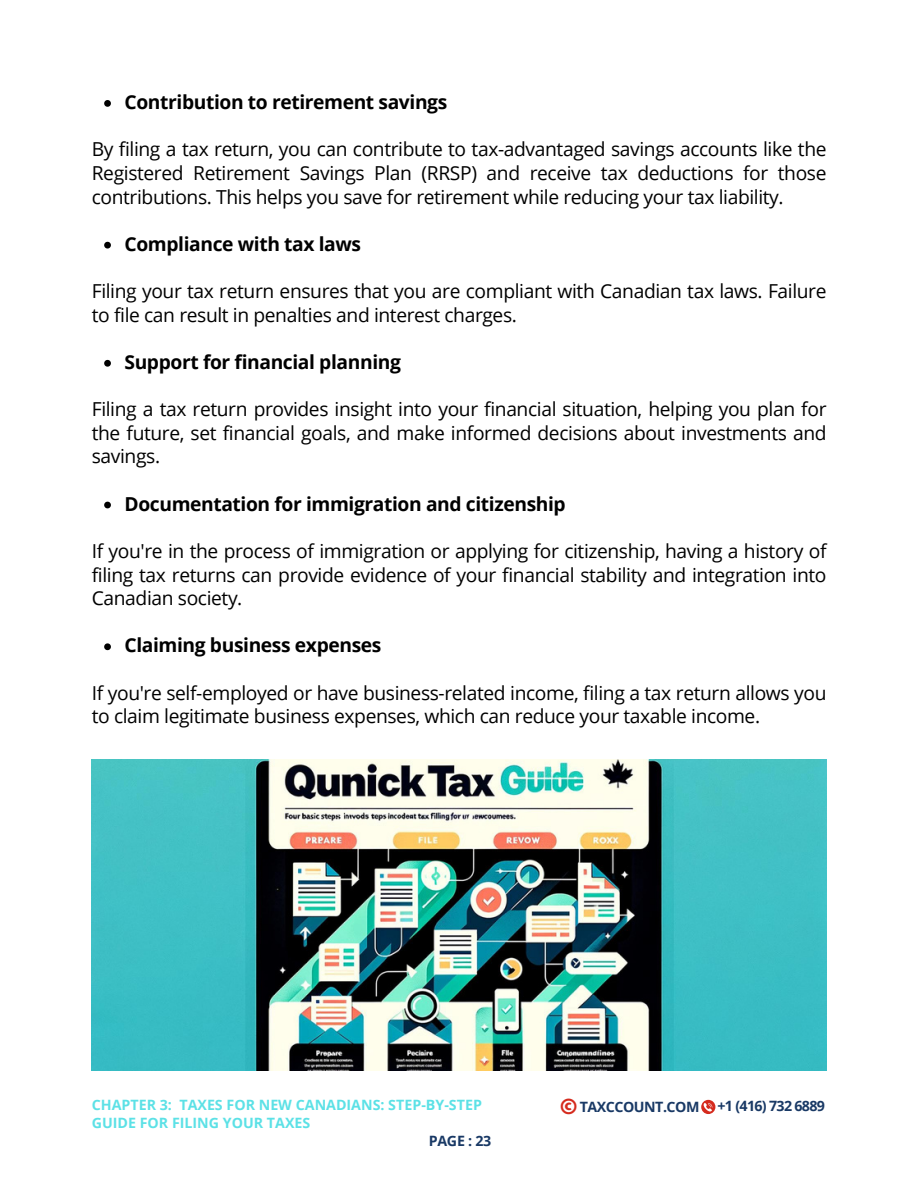
<style>
.page{position:relative;width:918px;height:1188px;background:#fff}
.page>*{position:absolute;margin:0;border:0;box-sizing:border-box;transform-origin:0 0}
.t1{font:19.2px/23.7px "Open Sans";letter-spacing:-.02em;color:#000;text-align:justify}
.t2{font:700 19.2px "Open Sans";letter-spacing:-.02em;color:#000}
.t3{font:700 14.25px/18px "Open Sans";color:#5ce1e6}
.t4{font:700 14.25px "Open Sans";letter-spacing:-.035em;color:#193965}
.s1{font-family:"League Spartan";font-size:18.3px;color:#d52b1e}
</style>
<div class="page">
<svg style="left:104px;top:100px;width:7px;height:7px"></svg>
<svg style="left:104px;top:242px;width:7px;height:7px"></svg>
<svg style="left:104px;top:360px;width:7px;height:7px"></svg>
<svg style="left:104px;top:502px;width:7px;height:6px"></svg>
<svg style="left:104px;top:643px;width:7px;height:7px"></svg>
<img style="left:92px;top:760px;width:734px;height:310px">
<svg style="left:701px;top:1100px;width:14px;height:14px"></svg>
<p class="t2" style="left:125px;top:89px;width:324px">Contribution to retirement savings</p>
<p class="t1" style="left:92px;top:137px;width:736px">By filing a tax return, you can contribute to tax-advantaged savings accounts like the Registered Retirement Savings Plan (RRSP) and receive tax deductions for those contributions. This helps you save for retirement while reducing your tax liability.</p>
<p class="t2" style="left:125px;top:230px;width:238px">Compliance with tax laws</p>
<p class="t1" style="left:92px;top:279px;width:736px">Filing your tax return ensures that you are compliant with Canadian tax laws. Failure to file can result in penalties and interest charges.</p>
<p class="t2" style="left:125px;top:348px;width:278px">Support for financial planning</p>
<p class="t1" style="left:92px;top:397px;width:736px">Filing a tax return provides insight into your financial situation, helping you plan for the future, set financial goals, and make informed decisions about investments and savings.</p>
<p class="t2" style="left:125px;top:490px;width:443px">Documentation for immigration and citizenship</p>
<p class="t1" style="left:92px;top:539px;width:736px">If you're in the process of immigration or applying for citizenship, having a history of filing tax returns can provide evidence of your financial stability and integration into Canadian society.</p>
<p class="t2" style="left:125px;top:632px;width:258px">Claiming business expenses</p>
<p class="t1" style="left:92px;top:680px;width:736px">If you're self-employed or have business-related income, filing a tax return allows you to claim legitimate business expenses, which can reduce your taxable income.</p>
<p class="t3" style="left:92px;top:1096px;width:392px">CHAPTER 3: TAXES FOR NEW CANADIANS: STEP-BY-STEP<br>GUIDE FOR FILING YOUR TAXES</p>
<p class="t4" style="left:429px;top:1131px;width:64px">PAGE : 23</p>
<p class="t4" style="left:561px;top:1097px;width:140px"><span class="s1">©</span> TAXCCOUNT.COM</p>
<p class="t4" style="left:717px;top:1096px;width:109px">+1 (416) 732 6889</p>
</div>
